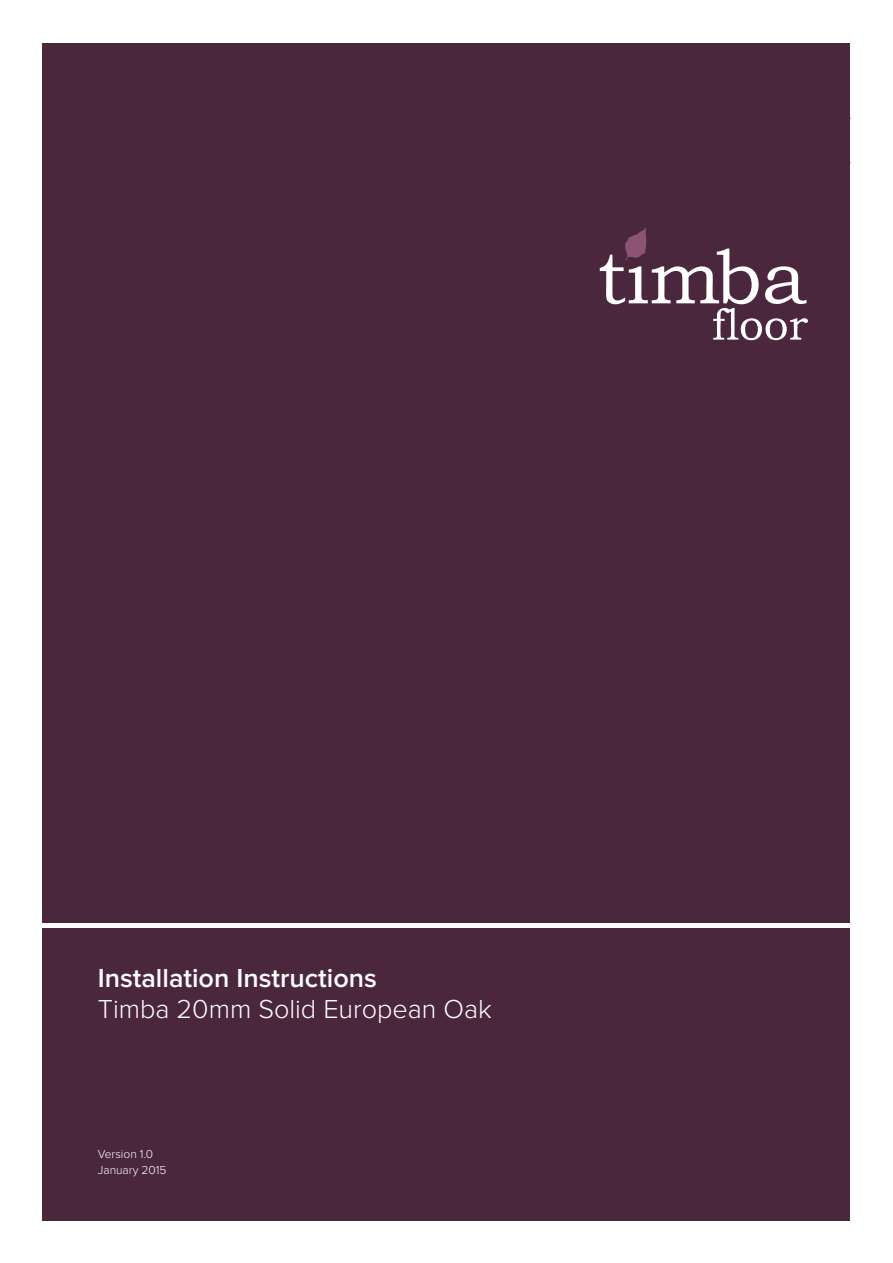
<style>
.page{position:relative;width:893px;height:1263px;background:#fff}
.page>*{position:absolute;margin:0;border:0;box-sizing:border-box;transform-origin:0 0}
.t1{font:300 27px "Proxima Nova";color:#fff}
.t2{font:600 27px "Proxima Nova";color:#fff}
.t3{font:300 12px/16.5px "Proxima Nova";color:#fff}
</style>
<div class="page">
<div style="left:43px;top:43px;width:807px;height:1177px;background:#4b273e"></div>
<svg style="left:600px;top:227px;width:208px;height:114px"></svg>
<hr style="left:0;top:923px;width:893px;height:4px;background:#fff">
<p class="t2" style="left:98px;top:965px;width:281px">Installation Instructions</p>
<p class="t1" style="left:98px;top:997px;width:395px">Timba 20mm Solid European Oak</p>
<p class="t3" style="left:98px;top:1146px;width:70px">Version 1.0<br>January 2015</p>
</div>
